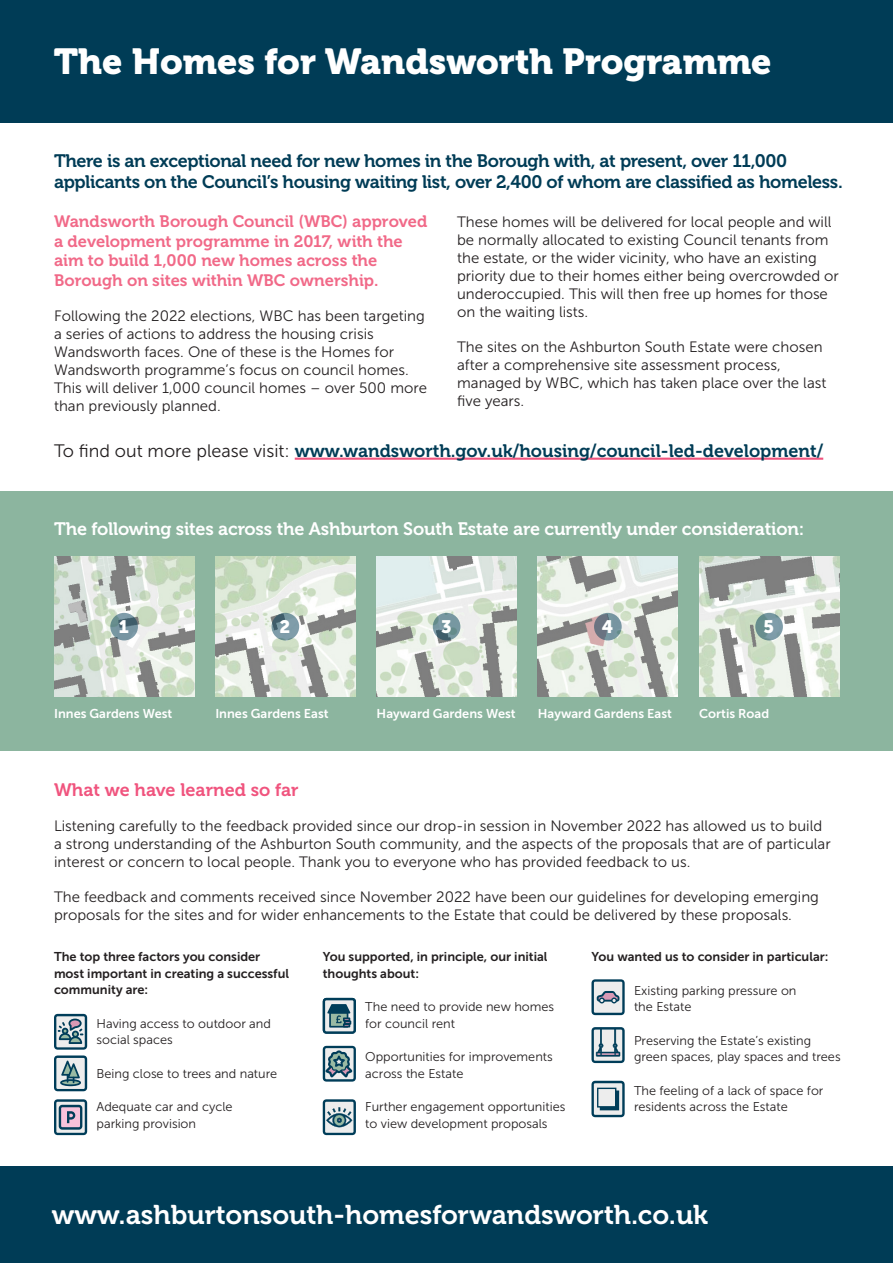
<style>
.page{position:relative;width:893px;height:1263px;background:#fff}
.page>*{position:absolute;margin:0;border:0;box-sizing:border-box;transform-origin:0 0}
.t1{font:36px "Museo 900";color:#fff}
.t2{font:27px "Museo 700";color:#fff}
._33707_Body_Text_01{font:18px/21px "Museo 700";letter-spacing:-.02em;color:#003c56}
._33707_Body_Text_01-2{font:18px "Museo 700";color:#003c56}
._33707_Body_Text_01-3{font:18px "Museo 700";letter-spacing:-.01em;color:#fff}
._33707_Body_Text_01-4{font:18px "Museo 700";color:#f0547e}
._33707_Body_Text_01-5{font:18px "Museo Sans 900";color:#fff}
.t3{font:16.5px/19.5px "Museo 700";color:#f16988}
._33707_Body_Text_01-6{font:15px/18px "Museo Sans 300";color:#231f20}
._33707_Body_Text_01-7{font:12.75px/16.5px "Museo Sans 300";color:#231f20}
._33707_Body_Text_01-8{font:12.75px/16.5px "Museo Sans 700";color:#231f20}
._33707_Body_Text_01-9{font:12.75px "Museo Sans 700";color:#fff}
.s1{font-family:"Museo Sans 300";color:#231f20}
</style>
<div class="page">
<div style="left:0;top:0;width:893px;height:122px;background:#003c56"></div>
<div style="left:0;top:1166px;width:893px;height:97px;background:#003c56"></div>
<div style="left:0;top:491px;width:893px;height:259px;background:#8cb59f"></div>
<img style="left:215px;top:557px;width:140px;height:140px">
<img style="left:377px;top:557px;width:140px;height:140px">
<svg style="left:272px;top:613px;width:27px;height:27px"></svg>
<svg style="left:433px;top:613px;width:27px;height:27px"></svg>
<img style="left:538px;top:557px;width:140px;height:140px">
<img style="left:699px;top:557px;width:140px;height:140px">
<svg style="left:594px;top:613px;width:28px;height:27px"></svg>
<div style="left:755px;top:613px;width:28px;height:27px;background:linear-gradient(to right,#638c89,#839fae);border-radius:50%"></div>
<img style="left:54px;top:557px;width:140px;height:140px">
<svg style="left:110px;top:613px;width:28px;height:27px"></svg>
<svg style="left:54px;top:1014px;width:33px;height:77px;background:#89a2ac"></svg>
<svg style="left:54px;top:1099px;width:33px;height:36px"></svg>
<svg style="left:323px;top:998px;width:33px;height:36px"></svg>
<svg style="left:323px;top:1046px;width:33px;height:35px"></svg>
<svg style="left:323px;top:1099px;width:33px;height:36px"></svg>
<svg style="left:591px;top:979px;width:34px;height:36px"></svg>
<svg style="left:591px;top:1027px;width:34px;height:36px"></svg>
<svg style="left:591px;top:1081px;width:34px;height:36px"></svg>
<hr style="left:295px;top:458px;width:528px;height:2px;background:#f0547e">
<hr style="left:892px;top:198px;width:1px;height:293px;background:#f0547e">
<p class="t1" style="left:54px;top:41px;width:719px">The Homes for Wandsworth Programme</p>
<p class="_33707_Body_Text_01" style="left:54px;top:151px;width:790px">There is an exceptional need for new homes in the Borough with, at present, over 11,000 applicants on the Council’s housing waiting list, over 2,400 of whom are classified as homeless.</p>
<p class="t3" style="left:54px;top:212px;width:375px">Wandsworth Borough Council (WBC) approved a development programme in 2017, with the aim to build 1,000 new homes across the Borough on sites within WBC ownership.</p>
<p class="_33707_Body_Text_01-6" style="left:54px;top:307px;width:374px">Following the 2022 elections, WBC has been targeting a series of actions to address the housing crisis Wandsworth faces. One of these is the Homes for Wandsworth programme’s focus on council homes.<br>This will deliver 1,000 council homes – over 500 more than previously planned.</p>
<p class="_33707_Body_Text_01-6" style="left:457px;top:212px;width:383px">These homes will be delivered for local people and will be normally allocated to existing Council tenants from the estate, or the wider vicinity, who have an existing priority due to their homes either being overcrowded or underoccupied. This will then free up homes for those on the waiting lists.</p>
<p class="_33707_Body_Text_01-6" style="left:457px;top:338px;width:371px">The sites on the Ashburton South Estate were chosen after a comprehensive site assessment process, managed by WBC, which has taken place over the last five years.</p>
<p class="_33707_Body_Text_01-2" style="left:54px;top:441px;width:771px"><span class="s1">To find out more please visit:</span> www.wandsworth.gov.uk/housing/council-led-development/</p>
<p class="_33707_Body_Text_01-3" style="left:54px;top:519px;width:752px">The following sites across the Ashburton South Estate are currently under consideration:</p>
<p class="_33707_Body_Text_01-5" style="left:119px;top:616px;width:11px">1</p>
<p class="_33707_Body_Text_01-5" style="left:280px;top:616px;width:12px">2</p>
<p class="_33707_Body_Text_01-5" style="left:441px;top:616px;width:12px">3</p>
<p class="_33707_Body_Text_01-5" style="left:602px;top:616px;width:13px">4</p>
<p class="_33707_Body_Text_01-5" style="left:763px;top:616px;width:12px">5</p>
<p class="_33707_Body_Text_01-9" style="left:54px;top:706px;width:120px">Innes Gardens West</p>
<p class="_33707_Body_Text_01-9" style="left:215px;top:706px;width:115px">Innes Gardens East</p>
<p class="_33707_Body_Text_01-9" style="left:377px;top:706px;width:141px">Hayward Gardens West</p>
<p class="_33707_Body_Text_01-9" style="left:538px;top:706px;width:136px">Hayward Gardens East</p>
<p class="_33707_Body_Text_01-9" style="left:699px;top:706px;width:72px">Cortis Road</p>
<p class="_33707_Body_Text_01-4" style="left:54px;top:779px;width:246px">What we have learned so far</p>
<p class="_33707_Body_Text_01-6" style="left:54px;top:817px;width:778px">Listening carefully to the feedback provided since our drop-in session in November 2022 has allowed us to build a strong understanding of the Ashburton South community, and the aspects of the proposals that are of particular interest or concern to local people. Thank you to everyone who has provided feedback to us.</p>
<p class="_33707_Body_Text_01-6" style="left:54px;top:888px;width:766px">The feedback and comments received since November 2022 have been our guidelines for developing emerging proposals for the sites and for wider enhancements to the Estate that could be delivered by these proposals.</p>
<p class="_33707_Body_Text_01-8" style="left:54px;top:948px;width:237px">The top three factors you consider most important in creating a successful community are:</p>
<p class="_33707_Body_Text_01-7" style="left:97px;top:1015px;width:176px">Having access to outdoor and social spaces</p>
<p class="_33707_Body_Text_01-7" style="left:97px;top:1065px;width:182px">Being close to trees and nature</p>
<p class="_33707_Body_Text_01-7" style="left:97px;top:1098px;width:138px">Adequate car and cycle parking provision</p>
<p class="_33707_Body_Text_01-8" style="left:323px;top:948px;width:226px">You supported, in principle, our initial thoughts about:</p>
<p class="_33707_Body_Text_01-7" style="left:365px;top:998px;width:190px">The need to provide new homes for council rent</p>
<p class="_33707_Body_Text_01-7" style="left:365px;top:1048px;width:189px">Opportunities for improvements across the Estate</p>
<p class="_33707_Body_Text_01-7" style="left:365px;top:1098px;width:202px">Further engagement opportunities to view development proposals</p>
<p class="_33707_Body_Text_01-8" style="left:591px;top:948px;width:239px">You wanted us to consider in particular:</p>
<p class="_33707_Body_Text_01-7" style="left:634px;top:982px;width:164px">Existing parking pressure on the Estate</p>
<p class="_33707_Body_Text_01-7" style="left:634px;top:1032px;width:208px">Preserving the Estate’s existing green spaces, play spaces and trees</p>
<p class="_33707_Body_Text_01-7" style="left:634px;top:1082px;width:191px">The feeling of a lack of space for residents across the Estate</p>
<p class="t2" style="left:52px;top:1200px;width:658px">www.ashburtonsouth-homesforwandsworth.co.uk</p>
</div>
